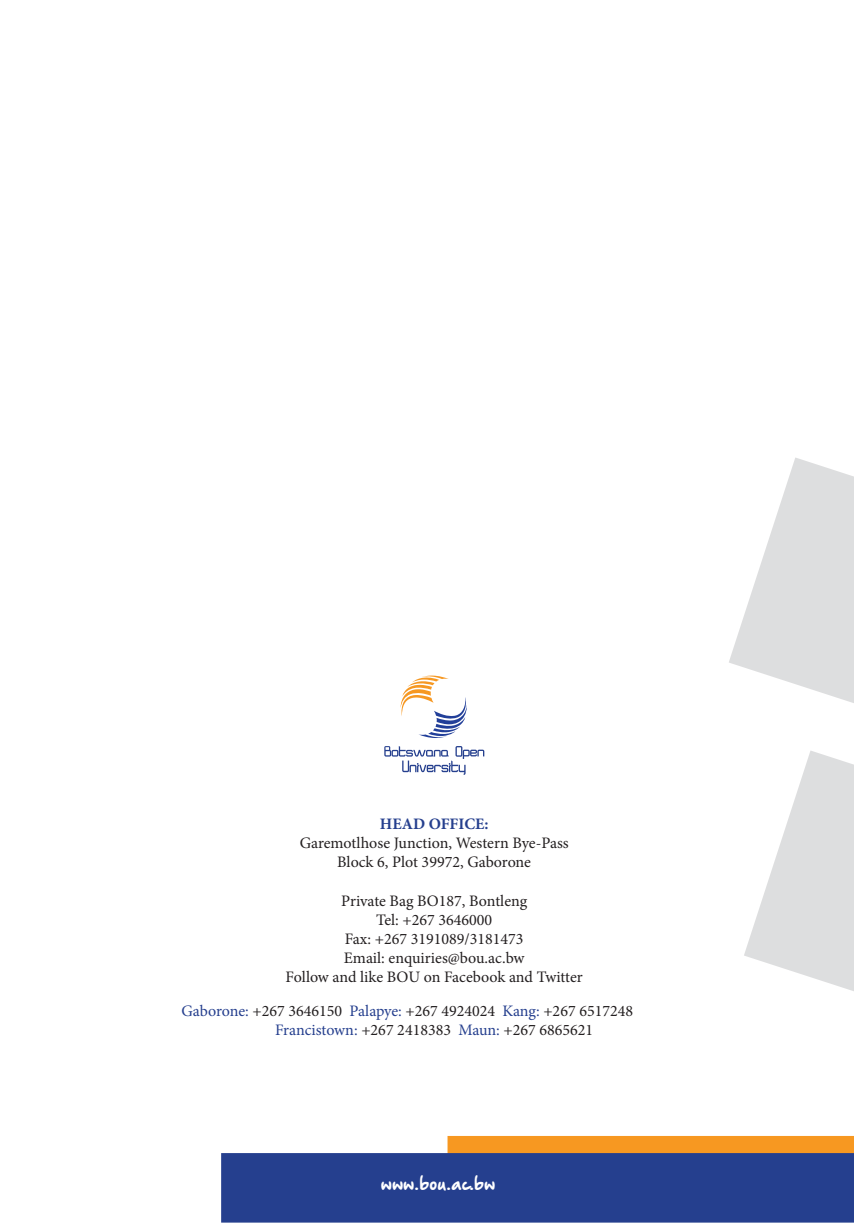
<style>
.page{position:relative;width:854px;height:1225px;background:#fff}
.page>*{position:absolute;margin:0;border:0;box-sizing:border-box;transform-origin:0 0}
.t1{font:16.4px "Hand Of Sean Demo";color:#fff}
.t2{font:16px "Minion Pro";color:#231f20}
.t3{font:700 16px "Minion Pro";color:#253f8e}
.s1{color:#253f8e}
</style>
<div class="page">
<div style="left:447px;top:1136px;width:407px;height:17px;background:#f79821"></div>
<div style="left:221px;top:1153px;width:633px;height:69px;background:#253f8e"></div>
<svg style="left:729px;top:457px;width:125px;height:246px"></svg>
<svg style="left:744px;top:751px;width:110px;height:240px"></svg>
<svg style="left:400px;top:675px;width:67px;height:63px"></svg>
<svg style="left:384px;top:746px;width:100px;height:29px"></svg>
<p class="t3" style="left:380px;top:812px;width:110px">HEAD OFFICE:</p>
<p class="t2" style="left:300px;top:832px;width:270px">Garemotlhose Junction, Western Bye-Pass</p>
<p class="t2" style="left:337px;top:851px;width:195px">Block 6, Plot 39972, Gaborone</p>
<p class="t2" style="left:341px;top:889px;width:188px">Private Bag BO187, Bontleng</p>
<p class="t2" style="left:376px;top:909px;width:118px">Tel: +267 3646000</p>
<p class="t2" style="left:345px;top:928px;width:180px">Fax: +267 3191089/3181473</p>
<p class="t2" style="left:344px;top:947px;width:182px">Email: enquiries@bou.ac.bw</p>
<p class="t2" style="left:286px;top:966px;width:299px">Follow and like BOU on Facebook and Twitter</p>
<p class="t2" style="left:181px;top:1000px;width:453px"><span class="s1">Gaborone:</span> +267 3646150 <span class="s1">Palapye:</span> +267 4924024 <span class="s1">Kang:</span> +267 6517248</p>
<p class="t2" style="left:275px;top:1019px;width:320px"><span class="s1">Francistown:</span> +267 2418383 <span class="s1">Maun:</span> +267 6865621</p>
<p class="t1" style="left:381px;top:1175px;width:116px">www.bou.ac.bw</p>
</div>
